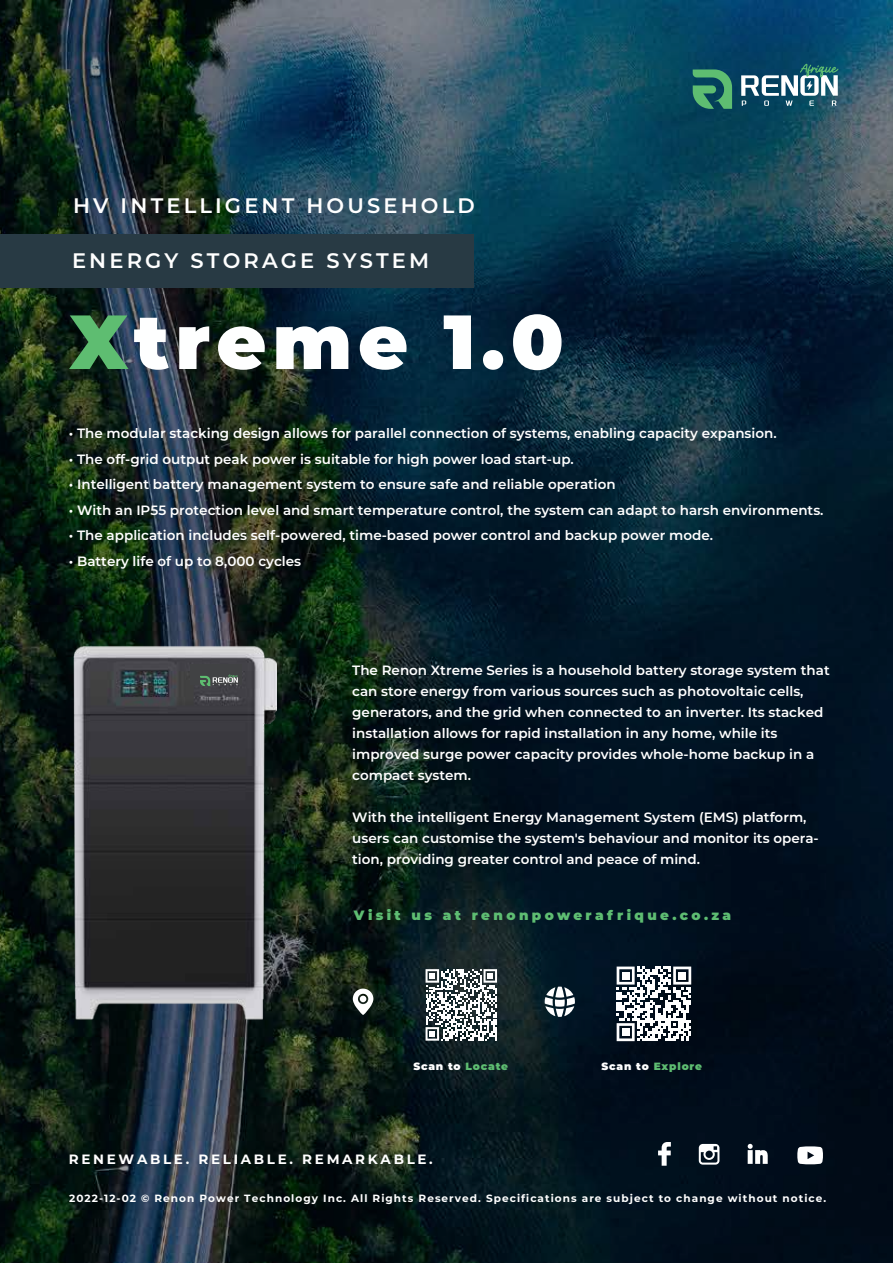
<style>
.page{position:relative;width:893px;height:1263px;background:#fff}
.page>*{position:absolute;margin:0;border:0;box-sizing:border-box;transform-origin:0 0}
.t1{font:900 76.5px "Montserrat";letter-spacing:.08em;color:#feffff}
.t2{font:600 21px "Montserrat";letter-spacing:.15em;color:#fff}
.t3{font:600 13.5px/21px "Montserrat";color:#fff}
.t4{font:900 13.5px "Montserrat";letter-spacing:.25em;color:#5ebd72}
.t5{font:700 13.5px "Montserrat";letter-spacing:.2em;color:#fff}
.t6{font:700 10.5px "Montserrat";letter-spacing:.1em;color:#fff}
.t7{font:900 10.5px "Montserrat";letter-spacing:.08em;color:#5ebd71}
.t8{font:900 10.5px "Montserrat";letter-spacing:.08em;color:#fff}
.s1{color:#5ebd71}
.s2{color:#fff}
</style>
<div class="page">
<img style="left:0;top:0;width:893px;height:1263px">
<div style="left:0;top:234px;width:474px;height:53px;background:#283a44"></div>
<img style="left:58px;top:633px;width:218px;height:397px">
<svg style="left:797px;top:1146px;width:26px;height:18px"></svg>
<svg style="left:699px;top:1144px;width:20px;height:20px"></svg>
<svg style="left:748px;top:1144px;width:20px;height:20px"></svg>
<svg style="left:658px;top:1142px;width:13px;height:24px"></svg>
<div style="left:190px;top:664px;width:52px;height:21px;background:#414244"></div>
<svg style="left:200px;top:674px;width:38px;height:12px"></svg>
<svg style="left:693px;top:69px;width:39px;height:40px;background:#398a68"></svg>
<svg style="left:741px;top:64px;width:97px;height:42px"></svg>
<svg style="left:353px;top:989px;width:20px;height:26px"></svg>
<svg style="left:545px;top:987px;width:30px;height:30px"></svg>
<svg style="left:426px;top:969px;width:71px;height:72px"></svg>
<svg style="left:617px;top:966px;width:74px;height:75px"></svg>
<div style="left:622px;top:972px;width:7px;height:7px;background:#fff"></div>
<div style="left:678px;top:972px;width:8px;height:7px;background:#fff"></div>
<div style="left:622px;top:1028px;width:7px;height:8px;background:#fff"></div>
<h2 class="t2" style="left:73px;top:191px;width:403px">HV INTELLIGENT HOUSEHOLD</h2>
<h2 class="t2" style="left:72px;top:246px;width:359px">ENERGY STORAGE SYSTEM</h2>
<h1 class="t1" style="left:70px;top:284px;width:496px"><span class="s1">X</span>treme 1.0</h1>
<p class="t3" style="left:69px;top:422px;width:709px">• The modular stacking design allows for parallel connection of systems, enabling capacity expansion.</p>
<p class="t3" style="left:69px;top:448px;width:507px">• The off-grid output peak power is suitable for high power load start-up.</p>
<p class="t3" style="left:69px;top:473px;width:548px">• Intelligent battery management system to ensure safe and reliable operation</p>
<p class="t3" style="left:69px;top:499px;width:756px">• With an IP55 protection level and smart temperature control, the system can adapt to harsh environments.</p>
<p class="t3" style="left:69px;top:524px;width:646px">• The application includes self-powered, time-based power control and backup power mode.</p>
<p class="t3" style="left:69px;top:550px;width:234px">• Battery life of up to 8,000 cycles</p>
<p class="t3" style="left:352px;top:659px;width:479px">The Renon Xtreme Series is a household battery storage system that can store energy from various sources such as photovoltaic cells, generators, and the grid when connected to an inverter. Its stacked installation allows for rapid installation in any home, while its improved surge power capacity provides whole-home backup in a compact system.</p>
<p class="t3" style="left:352px;top:806px;width:468px">With the intelligent Energy Management System (EMS) platform, users can customise the system's behaviour and monitor its opera&shy;tion, providing greater control and peace of mind.</p>
<p class="t4" style="left:354px;top:905px;width:379px">Visit us at renonpowerafrique.co.za</p>
<p class="t8" style="left:413px;top:1058px;width:96px">Scan to <span class="s1">Locate</span></p>
<p class="t7" style="left:601px;top:1058px;width:102px"><span class="s2">Scan to</span> Explore</p>
<p class="t5" style="left:69px;top:1150px;width:365px">RENEWABLE. RELIABLE. REMARKABLE.</p>
<p class="t6" style="left:69px;top:1191px;width:759px">2022-12-02 © Renon Power Technology Inc. All Rights Reserved. Specifications are subject to change without notice.</p>
</div>
